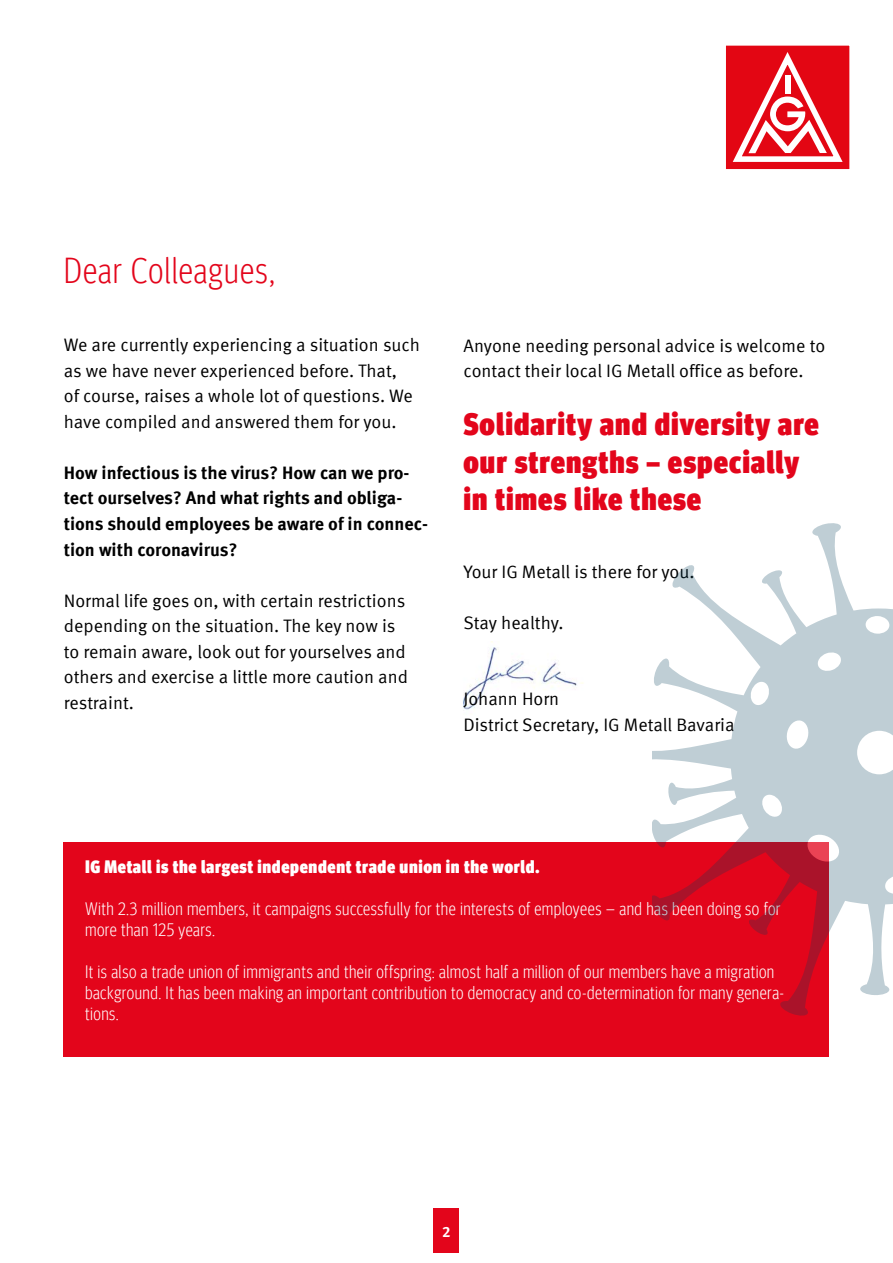
<style>
.page{position:relative;width:893px;height:1263px;background:#fff}
.page>*{position:absolute;margin:0;border:0;box-sizing:border-box;transform-origin:0 0}
.t1{font:300 condensed 36px "Meta Head IGM";letter-spacing:.03em;color:#e3051b}
.t2{font:900 condensed 31.5px/37.5px "Meta Head IGM";letter-spacing:.03em;color:#e3051b}
.t3{font:18px/25.5px "Meta IGM";color:#000}
.t4{font:300 condensed 18px/21px "Meta Head IGM";letter-spacing:.025em;color:#fff}
.t5{font:700 18px/25.5px "Meta IGM";color:#000}
.t6{font:900 condensed 18px "Meta Head IGM";letter-spacing:.035em;color:#fff}
.t7{font:700 15px "Meta IGM";color:#fff}
</style>
<div class="page">
<div style="left:434px;top:1208px;width:25px;height:44px;background:#e3051b"></div>
<div style="left:725px;top:45px;width:125px;height:125px;background:#e30613"></div>
<svg style="left:732px;top:52px;width:111px;height:110px"></svg>
<div style="left:725px;top:45px;width:125px;height:125px;border:1px solid #fff"></div>
<img style="left:463px;top:647px;width:120px;height:63px">
<div style="left:64px;top:842px;width:765px;height:215px;background:#e3051b"></div>
<svg style="left:652px;top:523px;width:241px;height:493px"></svg>
<svg style="left:857px;top:731px;width:36px;height:43px"></svg>
<svg style="left:805px;top:833px;width:36px;height:30px"></svg>
<svg style="left:816px;top:651px;width:26px;height:21px"></svg>
<svg style="left:785px;top:719px;width:25px;height:31px"></svg>
<svg style="left:749px;top:681px;width:21px;height:25px"></svg>
<svg style="left:884px;top:874px;width:9px;height:21px"></svg>
<div style="left:865px;top:616px;width:25px;height:18px;background:#fff;border-radius:50%"></div>
<svg style="left:761px;top:793px;width:22px;height:25px"></svg>
<h1 class="t1" style="left:64px;top:245px;width:213px">Dear Colleagues,</h1>
<p class="t3" style="left:64px;top:331px;width:358px">We are currently experiencing a situation such as we have never experienced before. That,<br>of course, raises a whole lot of questions. We have compiled and answered them for you.</p>
<p class="t5" style="left:64px;top:459px;width:366px">How infectious is the virus? How can we pro&shy;tect ourselves? And what rights and obliga&shy;tions should employees be aware of in connec&shy;tion with coronavirus?</p>
<p class="t3" style="left:64px;top:586px;width:346px">Normal life goes on, with certain restrictions depending on the situation. The key now is to remain aware, look out for yourselves and others and exercise a little more caution and restraint.</p>
<p class="t3" style="left:463px;top:331px;width:363px">Anyone needing personal advice is welcome to contact their local IG Metall office as before.</p>
<h2 class="t2" style="left:463px;top:403px;width:357px">Solidarity and diversity are our strengths – especially in times like these</h2>
<p class="t3" style="left:463px;top:558px;width:232px">Your IG Metall is there for you.</p>
<p class="t3" style="left:463px;top:609px;width:102px">Stay healthy.</p>
<p class="t3" style="left:463px;top:685px;width:273px">Johann Horn<br>District Secretary, IG Metall Bavaria</p>
<p class="t6" style="left:85px;top:852px;width:456px">IG Metall is the largest independent trade union in the world.</p>
<p class="t4" style="left:85px;top:897px;width:697px">With 2.3 million members, it campaigns successfully for the interests of employees – and has been doing so for more than 125 years.</p>
<p class="t4" style="left:85px;top:960px;width:701px">It is also a trade union of immigrants and their offspring: almost half a million of our members have a migration background. It has been making an important contribution to democracy and co-determination for many genera&shy;tions.</p>
<p class="t7" style="left:442px;top:1220px;width:10px">2</p>
</div>
